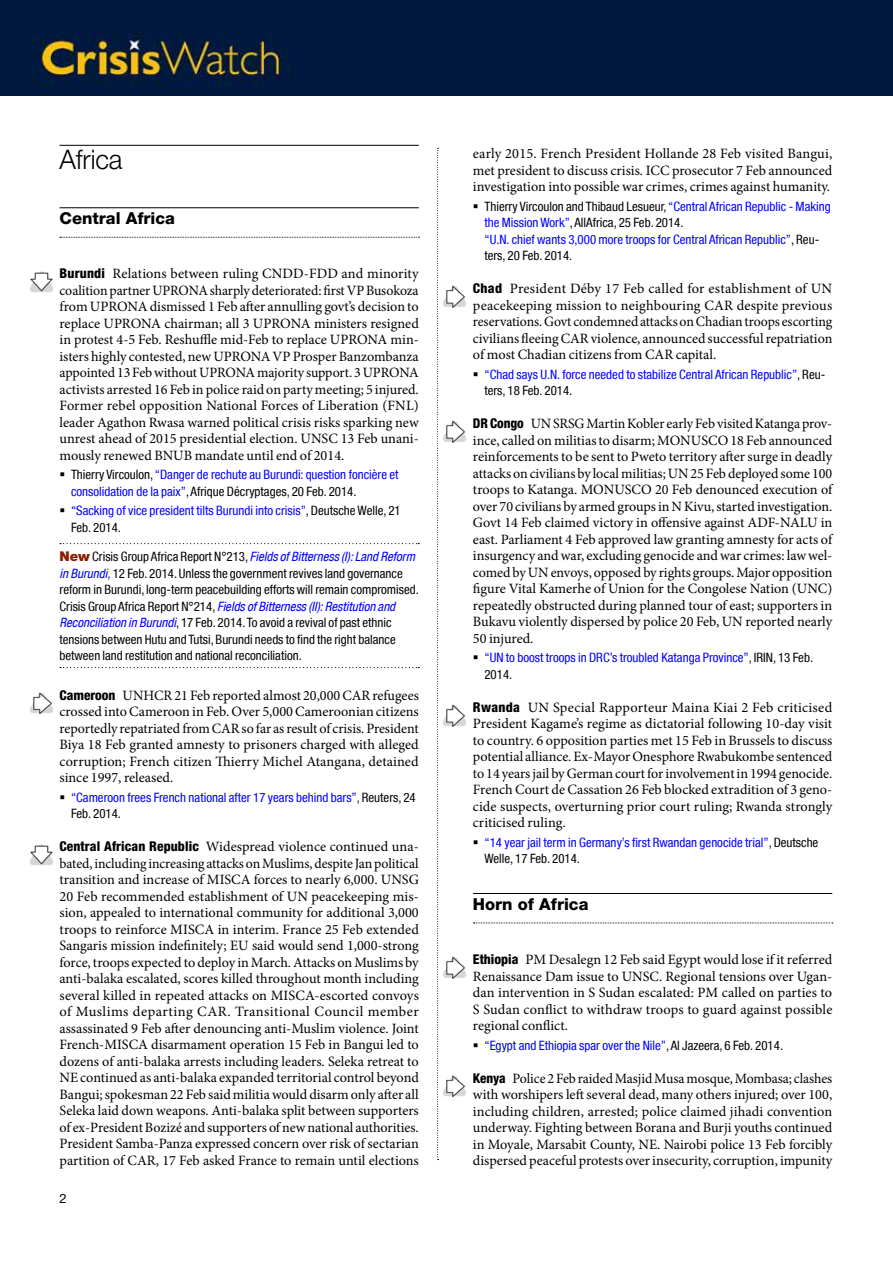
<style>
.page{position:relative;width:893px;height:1263px;background:#fff}
.page>*{position:absolute;margin:0;border:0;box-sizing:border-box;transform-origin:0 0}
.t1{font:300 27px "Helvetica Neue";letter-spacing:-.005em;color:#000}
.t2{font:800 16.5px "Helvetica Neue";color:#000}
.t3{font:14.25px/16.5px "Minion Pro";color:#000;text-align:justify}
.t4{font:condensed 12.9px/16.5px "Helvetica Neue LT";color:#00f}
.t5{font:condensed 12.9px/16.5px "Helvetica Neue LT";color:#000}
.t6{font:12.9px "Helvetica Neue";color:#000}
.s1{font-family:"Helvetica Neue";font-weight:800;font-stretch:condensed;font-size:13.5px}
.s2{color:#000}
.s3{font-family:"Helvetica Neue";font-weight:900;font-stretch:normal;font-size:13.5px;color:#8a1f03}
.s4{font-style:italic;color:#00f}
</style>
<div class="page">
<img style="left:0;top:0;width:893px;height:96px">
<svg style="left:437px;top:148px;width:2px;height:1012px"></svg>
<hr style="left:473px;top:893px;width:359px;height:1px;background:#000">
<svg style="left:473px;top:922px;width:360px;height:1px"></svg>
<img style="left:443px;top:285px;width:23px;height:23px">
<img style="left:443px;top:420px;width:23px;height:23px">
<img style="left:443px;top:704px;width:23px;height:23px">
<img style="left:443px;top:956px;width:23px;height:23px">
<img style="left:443px;top:1075px;width:23px;height:22px">
<hr style="left:60px;top:145px;width:359px;height:1px;background:#000">
<hr style="left:60px;top:207px;width:359px;height:1px;background:#000">
<svg style="left:60px;top:237px;width:359px;height:1px"></svg>
<svg style="left:60px;top:543px;width:359px;height:1px"></svg>
<svg style="left:60px;top:667px;width:359px;height:1px"></svg>
<img style="left:30px;top:271px;width:23px;height:21px">
<img style="left:30px;top:692px;width:23px;height:22px">
<img style="left:30px;top:844px;width:23px;height:21px">
<h1 class="t1" style="left:60px;top:143px;width:64px">Africa</h1>
<p class="t2" style="left:60px;top:208px;width:117px">Central Africa</p>
<p class="t3" style="left:60px;top:266px;width:361px"><span class="s1">Burundi</span> Relations between ruling CNDD-FDD and minority coalition partner UPRONA sharply deteriorated: first VP Busokoza from UPRONA dismissed 1 Feb after annulling govt’s decision to replace UPRONA chairman; all 3 UPRONA ministers resigned in protest 4-5 Feb. Reshuffle mid-Feb to replace UPRONA min&shy;isters highly contested, new UPRONA VP Prosper Banzombanza appointed 13 Feb without UPRONA majority support. 3 UPRONA activists arrested 16 Feb in police raid on party meeting; 5 injured.<br>Former rebel opposition National Forces of Liberation (FNL) leader Agathon Rwasa warned political crisis risks sparking new unrest ahead of 2015 presidential election. UNSC 13 Feb unani&shy;mously renewed BNUB mandate until end of 2014.</p>
<p class="t4" style="left:71px;top:466px;width:329px"><span class="s2">Thierry Vircoulon,</span> “Danger de rechute au Burundi: question foncière et consolidation de la paix”<span class="s2">, Afrique Décryptages, 20 Feb. 2014.</span></p>
<p class="t4" style="left:71px;top:502px;width:331px">“Sacking of vice president tilts Burundi into crisis”<span class="s2">, Deutsche Welle, 21<br>Feb. 2014.</span></p>
<p class="t5" style="left:60px;top:548px;width:361px"><span class="s3">New</span> Crisis Group Africa Report N°213, <span class="s4">Fields of Bitterness (I): Land Reform in Burundi,</span> 12 Feb. 2014. Unless the government revives land governance reform in Burundi, long-term peacebuilding efforts will remain compromised.<br>Crisis Group Africa Report N°214, <span class="s4">Fields of Bitterness (II): Restitution and Reconciliation in Burundi</span>, 17 Feb. 2014. To avoid a revival of past ethnic tensions between Hutu and Tutsi, Burundi needs to find the right balance between land restitution and national reconciliation.</p>
<p class="t3" style="left:60px;top:687px;width:361px"><span class="s1">Cameroon</span> UNHCR 21 Feb reported almost 20,000 CAR refugees crossed into Cameroon in Feb. Over 5,000 Cameroonian citizens reportedly repatriated from CAR so far as result of crisis. President Biya 18 Feb granted amnesty to prisoners charged with alleged corruption; French citizen Thierry Michel Atangana, detained since 1997, released.</p>
<p class="t4" style="left:71px;top:789px;width:346px">“Cameroon frees French national after 17 years behind bars”<span class="s2">, Reuters, 24<br>Feb. 2014.</span></p>
<p class="t3" style="left:60px;top:838px;width:361px"><span class="s1">Central African Republic</span> Widespread violence continued una&shy;bated, including increasing attacks on Muslims, despite Jan political transition and increase of MISCA forces to nearly 6,000. UNSG 20 Feb recommended establishment of UN peacekeeping mis&shy;sion, appealed to international community for additional 3,000 troops to reinforce MISCA in interim. France 25 Feb extended Sangaris mission indefinitely; EU said would send 1,000-strong force, troops expected to deploy in March. Attacks on Muslims by anti-balaka escalated, scores killed throughout month including several killed in repeated attacks on MISCA-escorted convoys of Muslims departing CAR. Transitional Council member assassinated 9 Feb after denouncing anti-Muslim violence. Joint French-MISCA disarmament operation 15 Feb in Bangui led to dozens of anti-balaka arrests including leaders. Seleka retreat to NE continued as anti-balaka expanded territorial control beyond Bangui; spokesman 22 Feb said militia would disarm only after all Seleka laid down weapons. Anti-balaka split between supporters of ex-President Bozizé and supporters of new national authorities.<br>President Samba-Panza expressed concern over risk of sectarian partition of CAR, 17 Feb asked France to remain until elections</p>
<p class="t6" style="left:60px;top:1191px;width:9px">2</p>
<p class="t3" style="left:473px;top:145px;width:361px">early 2015. French President Hollande 28 Feb visited Bangui, met president to discuss crisis. ICC prosecutor 7 Feb announced investigation into possible war crimes, crimes against humanity.</p>
<p class="t4" style="left:484px;top:198px;width:348px"><span class="s2">Thierry Vircoulon and Thibaud Lesueur,</span> “Central African Republic - Making the Mission Work”<span class="s2">, AllAfrica, 25 Feb. 2014.<br></span>“U.N. chief wants 3,000 more troops for Central African Republic”<span class="s2">, Reu&shy;ters, 20 Feb. 2014.</span></p>
<p class="t3" style="left:473px;top:280px;width:361px"><span class="s1">Chad</span> President Déby 17 Feb called for establishment of UN peacekeeping mission to neighbouring CAR despite previous reservations. Govt condemned attacks on Chadian troops escorting civilians fleeing CAR violence, announced successful repatriation of most Chadian citizens from CAR capital.</p>
<p class="t4" style="left:484px;top:366px;width:342px">“Chad says U.N. force needed to stabilize Central African Republic”<span class="s2">, Reu&shy;ters, 18 Feb. 2014.</span></p>
<p class="t3" style="left:473px;top:415px;width:361px"><span class="s1">DR Congo</span> UN SRSG Martin Kobler early Feb visited Katanga prov&shy;ince, called on militias to disarm; MONUSCO 18 Feb announced reinforcements to be sent to Pweto territory after surge in deadly attacks on civilians by local militias; UN 25 Feb deployed some 100 troops to Katanga. MONUSCO 20 Feb denounced execution of over 70 civilians by armed groups in N Kivu, started investigation.<br>Govt 14 Feb claimed victory in offensive against ADF-NALU in east. Parliament 4 Feb approved law granting amnesty for acts of insurgency and war, excluding genocide and war crimes: law wel&shy;comed by UN envoys, opposed by rights groups. Major opposition figure Vital Kamerhe of Union for the Congolese Nation (UNC) repeatedly obstructed during planned tour of east; supporters in Bukavu violently dispersed by police 20 Feb, UN reported nearly 50 injured.</p>
<p class="t4" style="left:484px;top:649px;width:330px">“UN to boost troops in DRC’s troubled Katanga Province”<span class="s2">, IRIN, 13 Feb.<br>2014.</span></p>
<p class="t3" style="left:473px;top:699px;width:361px"><span class="s1">Rwanda</span> UN Special Rapporteur Maina Kiai 2 Feb criticised President Kagame’s regime as dictatorial following 10-day visit to country. 6 opposition parties met 15 Feb in Brussels to discuss potential alliance. Ex-Mayor Onesphore Rwabukombe sentenced to 14 years jail by German court for involvement in 1994 genocide.<br>French Court de Cassation 26 Feb blocked extradition of 3 geno&shy;cide suspects, overturning prior court ruling; Rwanda strongly criticised ruling.</p>
<p class="t4" style="left:484px;top:834px;width:335px">“14 year jail term in Germany’s first Rwandan genocide trial”<span class="s2">, Deutsche<br>Welle, 17 Feb. 2014.</span></p>
<p class="t2" style="left:473px;top:894px;width:117px">Horn of Africa</p>
<p class="t3" style="left:473px;top:951px;width:361px"><span class="s1">Ethiopia</span> PM Desalegn 12 Feb said Egypt would lose if it referred Renaissance Dam issue to UNSC. Regional tensions over Ugan&shy;dan intervention in S Sudan escalated: PM called on parties to S Sudan conflict to withdraw troops to guard against possible regional conflict.</p>
<p class="t4" style="left:484px;top:1037px;width:300px">“Egypt and Ethiopia spar over the Nile”<span class="s2">, Al Jazeera, 6 Feb. 2014.</span></p>
<p class="t3" style="left:473px;top:1070px;width:361px"><span class="s1">Kenya</span> Police 2 Feb raided Masjid Musa mosque, Mombasa; clashes with worshipers left several dead, many others injured; over 100, including children, arrested; police claimed jihadi convention underway. Fighting between Borana and Burji youths continued in Moyale, Marsabit County, NE. Nairobi police 13 Feb forcibly dispersed peaceful protests over insecurity, corruption, impunity</p>
</div>
